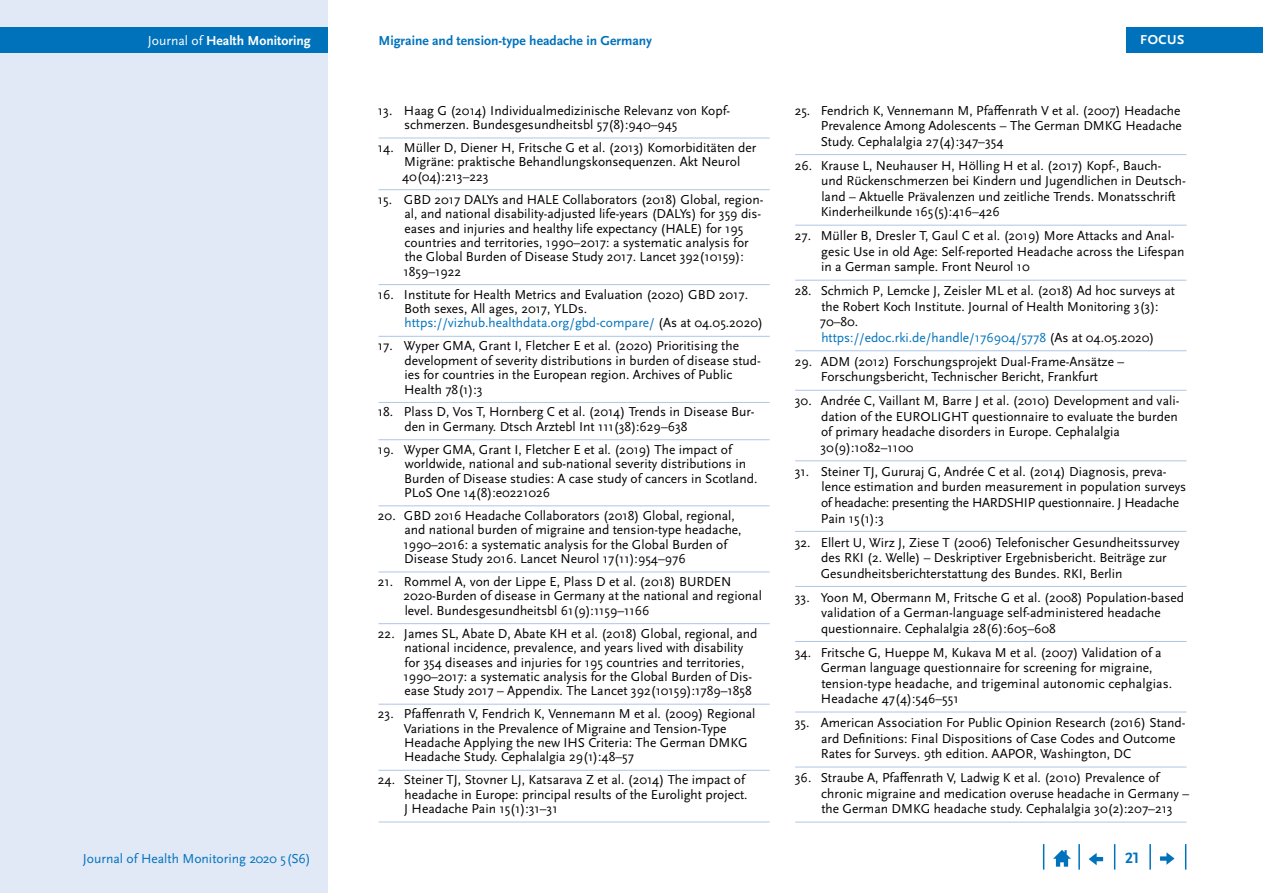
<style>
.page{position:relative;width:1263px;height:893px;background:#fff}
.page>*{position:absolute;margin:0;border:0;box-sizing:border-box;transform-origin:0 0}
.t1{font:700 15.75px "Scala Sans Pro";color:#0072bc}
.t2{font:700 13.65px "Scala Sans Pro";color:#0072bc}
.t3{font:13.65px "Scala Sans Pro";color:#0072bc}
.t4{font:700 13.65px "Scala Sans Pro";color:#fff}
.Literaturverzeichnis{font:13.5px/14.4px "Scala Sans Pro";color:#000}
.t5{font:700 13.5px "Scala Sans Pro";letter-spacing:.04em;color:#fff}
.s1{font-weight:400}
.s2{color:#0072bc}
</style>
<div class="page">
<div style="left:0;top:0;width:327px;height:893px;background:#e1e8f6"></div>
<div style="left:0;top:28px;width:327px;height:25px;background:#0072bc"></div>
<svg style="left:1185px;top:844px;width:1px;height:26px"></svg>
<hr style="left:1149px;top:844px;width:2px;height:26px;background:#0072bc">
<svg style="left:1114px;top:844px;width:1px;height:26px"></svg>
<hr style="left:1078px;top:844px;width:2px;height:26px;background:#0072bc">
<svg style="left:1043px;top:844px;width:1px;height:26px"></svg>
<svg style="left:1053px;top:850px;width:18px;height:17px"></svg>
<svg style="left:1089px;top:853px;width:14px;height:12px"></svg>
<svg style="left:1160px;top:852px;width:14px;height:13px"></svg>
<div style="left:1126px;top:28px;width:137px;height:25px;background:#0072bc"></div>
<hr style="left:795px;top:154px;width:391px;height:1px;background:#afc5e7">
<hr style="left:795px;top:225px;width:391px;height:1px;background:#afc5e7">
<hr style="left:795px;top:280px;width:391px;height:1px;background:#afc5e7">
<hr style="left:795px;top:350px;width:391px;height:1px;background:#afc5e7">
<hr style="left:795px;top:390px;width:391px;height:1px;background:#afc5e7">
<hr style="left:795px;top:460px;width:391px;height:1px;background:#afc5e7">
<hr style="left:795px;top:531px;width:391px;height:1px;background:#afc5e7">
<hr style="left:795px;top:586px;width:391px;height:1px;background:#afc5e7">
<hr style="left:795px;top:641px;width:391px;height:1px;background:#afc5e7">
<hr style="left:795px;top:712px;width:391px;height:1px;background:#afc5e7">
<hr style="left:795px;top:767px;width:391px;height:1px;background:#afc5e7">
<hr style="left:795px;top:822px;width:391px;height:1px;background:#afc5e7">
<hr style="left:378px;top:138px;width:392px;height:1px;background:#afc5e7">
<hr style="left:378px;top:189px;width:392px;height:1px;background:#afc5e7">
<hr style="left:378px;top:284px;width:392px;height:1px;background:#afc5e7">
<hr style="left:378px;top:336px;width:392px;height:1px;background:#afc5e7">
<hr style="left:378px;top:402px;width:392px;height:1px;background:#afc5e7">
<hr style="left:378px;top:439px;width:392px;height:1px;background:#afc5e7">
<hr style="left:378px;top:505px;width:392px;height:1px;background:#afc5e7">
<hr style="left:378px;top:572px;width:392px;height:1px;background:#afc5e7">
<hr style="left:378px;top:623px;width:392px;height:1px;background:#afc5e7">
<hr style="left:378px;top:704px;width:392px;height:1px;background:#afc5e7">
<hr style="left:378px;top:770px;width:392px;height:1px;background:#afc5e7">
<hr style="left:378px;top:822px;width:392px;height:1px;background:#afc5e7">
<p class="t4" style="left:148px;top:33px;width:164px"><span class="s1">Journal of</span> Health Monitoring</p>
<p class="t2" style="left:378px;top:33px;width:275px">Migraine and tension-type headache in Germany</p>
<p class="t5" style="left:1140px;top:32px;width:46px">FOCUS</p>
<p class="Literaturverzeichnis" style="left:404px;top:103px;width:327px;text-indent:-26px">13. Haag G (2014) Individualmedizinische Relevanz von Kopf&shy;schmerzen. Bundesgesundheitsbl 57(8):940–945</p>
<p class="Literaturverzeichnis" style="left:402px;top:140px;width:356px;text-indent:-24px">14. Müller D, Diener H, Fritsche G et al. (2013) Komorbiditäten der<br>Migräne: praktische Behandlungskonsequenzen. Akt Neurol<br>40(04):213–223</p>
<p class="Literaturverzeichnis" style="left:403px;top:192px;width:361px;text-indent:-26px">15. GBD 2017 DALYs and HALE Collaborators (2018) Global, region&shy;al, and national disability-adjusted life-years (DALYs) for 359 dis&shy;eases and injuries and healthy life expectancy (HALE) for 195 countries and territories, 1990–2017: a systematic analysis for the Global Burden of Disease Study 2017. Lancet 392(10159):<br>1859–1922</p>
<p class="Literaturverzeichnis" style="left:404px;top:287px;width:360px;text-indent:-26px">16. Institute for Health Metrics and Evaluation (2020) GBD 2017.<br>Both sexes, All ages, 2017, YLDs. <span class="s2">https://vizhub.healthdata.org/gbd-compare/</span> (As at 04.05.2020)</p>
<p class="Literaturverzeichnis" style="left:404px;top:339px;width:358px;text-indent:-26px">17. Wyper GMA, Grant I, Fletcher E et al. (2020) Prioritising the development of severity distributions in burden of disease stud&shy;ies for countries in the European region. Archives of Public Health 78(1):3</p>
<p class="Literaturverzeichnis" style="left:404px;top:405px;width:352px;text-indent:-27px">18. Plass D, Vos T, Hornberg C et al. (2014) Trends in Disease Bur&shy;den in Germany. Dtsch Arztebl Int 111(38):629–638</p>
<p class="Literaturverzeichnis" style="left:404px;top:442px;width:355px;text-indent:-26px">19. Wyper GMA, Grant I, Fletcher E et al. (2019) The impact of worldwide, national and sub-national severity distributions in Burden of Disease studies: A case study of cancers in Scotland.<br>PLoS One 14(8):e0221026</p>
<p class="Literaturverzeichnis" style="left:403px;top:508px;width:340px;text-indent:-25px">20. GBD 2016 Headache Collaborators (2018) Global, regional, and national burden of migraine and tension-type headache, 1990–2016: a systematic analysis for the Global Burden of Disease Study 2016. Lancet Neurol 17(11):954–976</p>
<p class="Literaturverzeichnis" style="left:403px;top:574px;width:360px;text-indent:-26px">21. Rommel A, von der Lippe E, Plass D et al. (2018) BURDEN<br>2020-Burden of disease in Germany at the national and regional level. Bundesgesundheitsbl 61(9):1159–1166</p>
<p class="Literaturverzeichnis" style="left:403px;top:626px;width:356px;text-indent:-25px">22. James SL, Abate D, Abate KH et al. (2018) Global, regional, and national incidence, prevalence, and years lived with disability for 354 diseases and injuries for 195 countries and territories, 1990–2017: a systematic analysis for the Global Burden of Dis&shy;ease Study 2017 – Appendix. The Lancet 392(10159):1789–1858</p>
<p class="Literaturverzeichnis" style="left:404px;top:707px;width:353px;text-indent:-26px">23. Pfaffenrath V, Fendrich K, Vennemann M et al. (2009) Regional Variations in the Prevalence of Migraine and Tension-Type Headache Applying the new IHS Criteria: The German DMKG Headache Study. Cephalalgia 29(1):48–57</p>
<p class="Literaturverzeichnis" style="left:404px;top:773px;width:345px;text-indent:-26px">24. Steiner TJ, Stovner LJ, Katsarava Z et al. (2014) The impact of headache in Europe: principal results of the Eurolight project.<br>J Headache Pain 15(1):31–31</p>
<p class="Literaturverzeichnis" style="left:821px;top:103px;width:363px;line-height:15.5px;text-align:justify;text-indent:-26px">25. Fendrich K, Vennemann M, Pfaffenrath V et al. (2007) Headache Prevalence Among Adolescents – The German DMKG Headache Study. Cephalalgia 27(4):347–354</p>
<p class="Literaturverzeichnis" style="left:821px;top:158px;width:366px;line-height:15.5px;text-indent:-26px">26. Krause L, Neuhauser H, Hölling H et al. (2017) Kopf-, Bauch&shy;und Rückenschmerzen bei Kindern und Jugendlichen in Deutsch&shy;land – Aktuelle Prävalenzen und zeitliche Trends. Monatsschrift Kinderheilkunde 165(5):416–426</p>
<p class="Literaturverzeichnis" style="left:821px;top:228px;width:365px;line-height:15.5px;text-indent:-26px">27. Müller B, Dresler T, Gaul C et al. (2019) More Attacks and Anal&shy;gesic Use in old Age: Self-reported Headache across the Lifespan in a German sample. Front Neurol 10</p>
<p class="Literaturverzeichnis" style="left:820px;top:283px;width:357px;line-height:15.5px;text-indent:-25px">28. Schmich P, Lemcke J, Zeisler ML et al. (2018) Ad hoc surveys at the Robert Koch Institute. Journal of Health Monitoring 3(3):<br>70–80.<br><span class="s2">https://edoc.rki.de/handle/176904/5778</span> (As at 04.05.2020)</p>
<p class="Literaturverzeichnis" style="left:795px;top:354px;width:331px;line-height:15.5px;text-align:center">29. ADM (2012) Forschungsprojekt Dual-Frame-Ansätze –<br>Forschungsbericht, Technischer Bericht, Frankfurt</p>
<p class="Literaturverzeichnis" style="left:820px;top:393px;width:360px;line-height:15.5px;text-indent:-26px">30. Andrée C, Vaillant M, Barre J et al. (2010) Development and vali&shy;dation of the EUROLIGHT questionnaire to evaluate the burden of primary headache disorders in Europe. Cephalalgia 30(9):1082–1100</p>
<p class="Literaturverzeichnis" style="left:821px;top:464px;width:367px;line-height:15.5px;text-indent:-26px">31. Steiner TJ, Gururaj G, Andrée C et al. (2014) Diagnosis, preva&shy;lence estimation and burden measurement in population surveys of headache: presenting the HARDSHIP questionnaire. J Headache Pain 15(1):3</p>
<p class="Literaturverzeichnis" style="left:821px;top:534px;width:360px;line-height:15.5px;text-indent:-26px">32. Ellert U, Wirz J, Ziese T (2006) Telefonischer Gesundheitssurvey des RKI (2. Welle) – Deskriptiver Ergebnisbericht. Beiträge zur<br>Gesundheitsberichterstattung des Bundes. RKI, Berlin</p>
<p class="Literaturverzeichnis" style="left:821px;top:589px;width:364px;line-height:15.5px;text-indent:-26px">33. Yoon M, Obermann M, Fritsche G et al. (2008) Population-based validation of a German-language self-administered headache questionnaire. Cephalalgia 28(6):605–608</p>
<p class="Literaturverzeichnis" style="left:821px;top:644px;width:353px;line-height:15.5px;text-indent:-26px">34. Fritsche G, Hueppe M, Kukava M et al. (2007) Validation of a German language questionnaire for screening for migraine, tension-type headache, and trigeminal autonomic cephalgias.<br>Headache 47(4):546–551</p>
<p class="Literaturverzeichnis" style="left:821px;top:715px;width:366px;line-height:15.5px;text-indent:-26px">35. American Association For Public Opinion Research (2016) Stand&shy;ard Definitions: Final Dispositions of Case Codes and Outcome<br>Rates for Surveys. 9th edition. AAPOR, Washington, DC</p>
<p class="Literaturverzeichnis" style="left:821px;top:770px;width:369px;line-height:15.5px;text-indent:-26px">36. Straube A, Pfaffenrath V, Ladwig K et al. (2010) Prevalence of chronic migraine and medication overuse headache in Germany – the German DMKG headache study. Cephalalgia 30(2):207–213</p>
<p class="t3" style="left:83px;top:850px;width:229px">Journal of Health Monitoring 2020 5(S6)</p>
<p class="t1" style="left:1125px;top:849px;width:16px">21</p>
</div>
